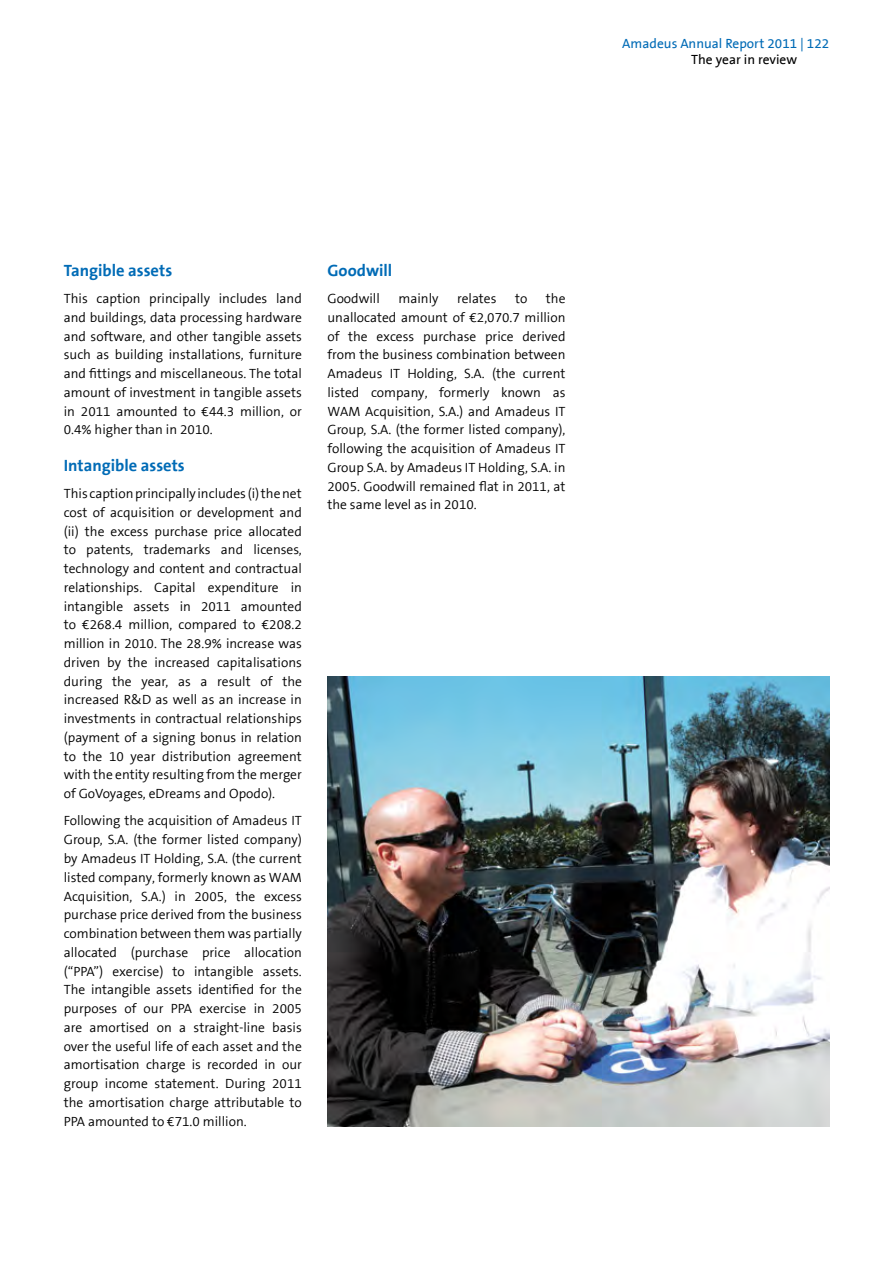
<style>
.page{position:relative;width:893px;height:1263px;background:#fff}
.page>*{position:absolute;margin:0;border:0;box-sizing:border-box;transform-origin:0 0}
.t1{font:700 16.5px "The Sans B7";color:#006bb6}
.t2{font:300 13.5px/18.8px "The Sans B4";color:#000;text-align:justify}
.t3{font:13.5px "The Sans B5 Plain";color:#006bb6}
.t4{font:13.5px "The Sans B5 Plain";color:#000}
</style>
<div class="page">
<img style="left:327px;top:676px;width:502px;height:451px">
<p class="t3" style="left:622px;top:37px;width:208px">Amadeus Annual Report 2011 | 122</p>
<p class="t4" style="left:691px;top:53px;width:107px">The year in review</p>
<p class="t1" style="left:64px;top:262px;width:110px">Tangible assets</p>
<p class="t2" style="left:64px;top:290px;width:240px">This caption principally includes land and buildings, data processing hardware and software, and other tangible assets such as building installations, furniture and fittings and miscellaneous. The total amount of investment in tangible assets in 2011 amounted to €44.3 million, or 0.4% higher than in 2010.</p>
<p class="t1" style="left:64px;top:457px;width:123px">Intangible assets</p>
<p class="t2" style="left:64px;top:485px;width:240px">This caption principally includes (i) the net cost of acquisition or development and (ii) the excess purchase price allocated to patents, trademarks and licenses, technology and content and contractual relationships. Capital expenditure in intangible assets in 2011 amounted to €268.4 million, compared to €208.2 million in 2010. The 28.9% increase was driven by the increased capitalisations during the year, as a result of the increased R&amp;D as well as an increase in investments in contractual relationships (payment of a signing bonus in relation to the 10 year distribution agreement with the entity resulting from the merger of GoVoyages, eDreams and Opodo).</p>
<p class="t2" style="left:64px;top:812px;width:240px">Following the acquisition of Amadeus IT Group, S.A. (the former listed company) by Amadeus IT Holding, S.A. (the current listed company, formerly known as WAM Acquisition, S.A.) in 2005, the excess purchase price derived from the business combination between them was partially allocated (purchase price allocation (“PPA”) exercise) to intangible assets.<br>The intangible assets identified for the purposes of our PPA exercise in 2005 are amortised on a straight-line basis over the useful life of each asset and the amortisation charge is recorded in our group income statement. During 2011 the amortisation charge attributable to PPA amounted to €71.0 million.</p>
<p class="t1" style="left:327px;top:262px;width:66px">Goodwill</p>
<p class="t2" style="left:327px;top:290px;width:54px">Goodwill</p>
<p class="t2" style="left:398px;top:290px;width:42px">mainly</p>
<p class="t2" style="left:457px;top:290px;width:41px">relates</p>
<p class="t2" style="left:515px;top:290px;width:14px">to</p>
<p class="t2" style="left:327px;top:290px;width:240px;text-indent:219px">the unallocated amount of €2,070.7 million of the excess purchase price derived from the business combination between Amadeus IT Holding, S.A. (the current listed company, formerly known as WAM Acquisition, S.A.) and Amadeus IT Group, S.A. (the former listed company), following the acquisition of Amadeus IT Group S.A. by Amadeus IT Holding, S.A. in 2005. Goodwill remained flat in 2011, at the same level as in 2010.</p>
</div>
